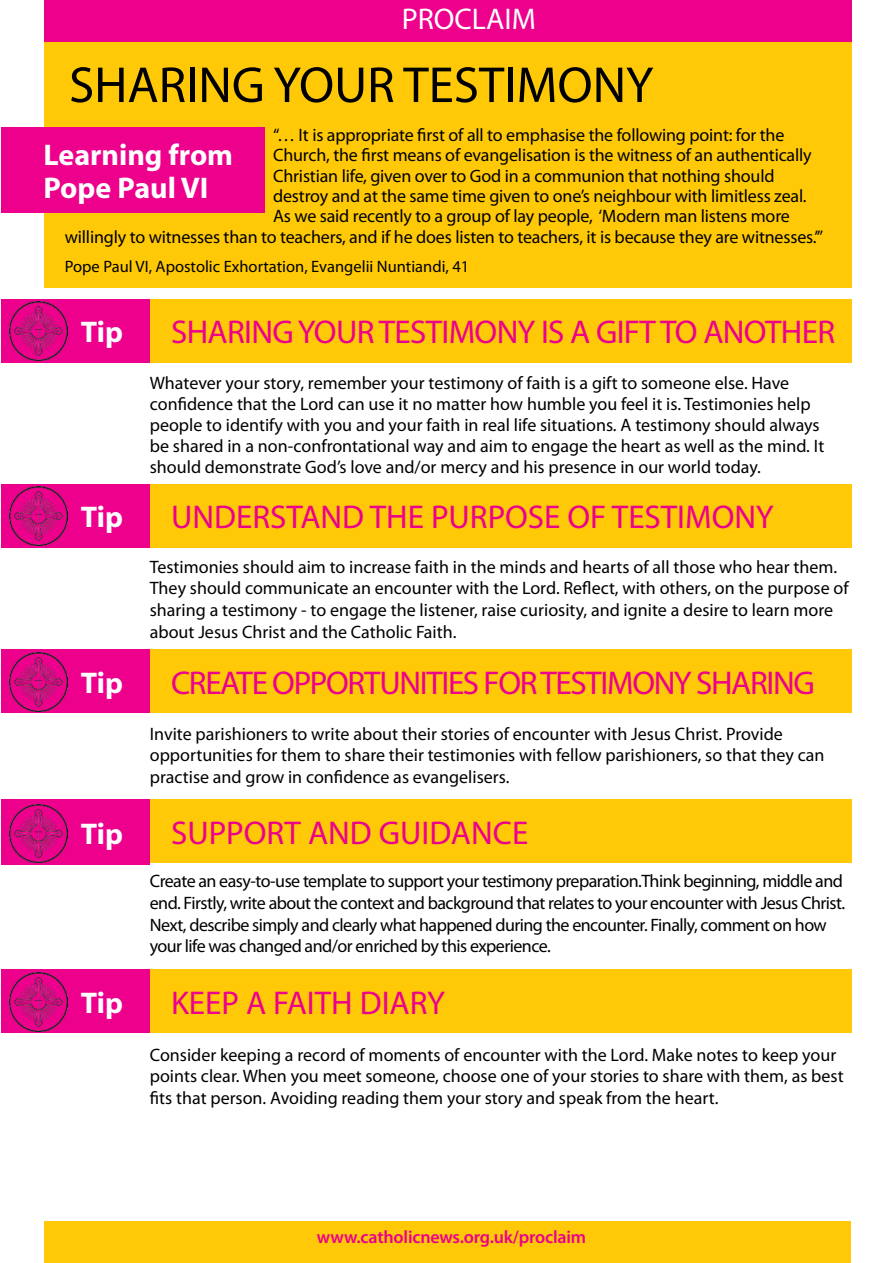
<style>
.page{position:relative;width:893px;height:1263px;background:#fff}
.page>*{position:absolute;margin:0;border:0;box-sizing:border-box;transform-origin:0 0}
.t1{font:51px "Myriad Pro";color:#000}
.t2{font:33px "Myriad Pro";color:#ec008c}
.t3{font:33px "Myriad Pro";letter-spacing:-.04em;color:#ec008c}
.t4{font:33px "Myriad Pro";letter-spacing:-.02em;color:#ec008c}
.t5{font:700 30px/33px "Myriad";color:#fff}
.t6{font:30px "Myriad Pro";color:#fff}
.t7{font:18px/21.6px "Myriad Pro";letter-spacing:-.005em;color:#000}
.t8{font:18px/21.6px "Myriad Pro";letter-spacing:-.03em;color:#000}
.t9{font:600 18px "Myriad Pro";letter-spacing:-.01em;color:#ec008c}
.t10{font:16.5px "Myriad Pro";color:#000}
</style>
<div class="page">
<div style="left:44px;top:0;width:807px;height:43px;background:#ec008c"></div>
<div style="left:44px;top:43px;width:807px;height:245px;background:#ffc907"></div>
<div style="left:1px;top:799px;width:149px;height:64px;background:#ec008c"></div>
<div style="left:150px;top:299px;width:701px;height:63px;background:#ffc907"></div>
<div style="left:150px;top:484px;width:701px;height:63px;background:#ffc907"></div>
<div style="left:150px;top:649px;width:701px;height:64px;background:#ffc907"></div>
<div style="left:150px;top:799px;width:701px;height:64px;background:#ffc907"></div>
<div style="left:44px;top:1222px;width:807px;height:41px;background:#ffc907"></div>
<div style="left:1px;top:128px;width:264px;height:85px;background:#ec008c"></div>
<div style="left:150px;top:969px;width:701px;height:64px;background:#ffc907"></div>
<div style="left:1px;top:969px;width:149px;height:64px;background:#ec008c"></div>
<img style="left:10px;top:973px;width:58px;height:58px">
<div style="left:1px;top:801px;width:149px;height:64px;background:#ec008c"></div>
<img style="left:10px;top:804px;width:58px;height:58px">
<div style="left:1px;top:649px;width:149px;height:64px;background:#ec008c"></div>
<img style="left:10px;top:653px;width:58px;height:58px">
<div style="left:1px;top:484px;width:149px;height:63px;background:#ec008c"></div>
<img style="left:10px;top:487px;width:58px;height:58px">
<div style="left:1px;top:299px;width:149px;height:63px;background:#ec008c"></div>
<img style="left:10px;top:302px;width:58px;height:58px">
<h3 class="t6" style="left:402px;top:0;width:136px">PROCLAIM</h3>
<h1 class="t1" style="left:69px;top:53px;width:586px">SHARING YOUR TESTIMONY</h1>
<p class="t7" style="left:273px;top:124px;width:513px">“… It is appropriate first of all to emphasise the following point: for the</p>
<p class="t7" style="left:273px;top:144px;width:540px">Church, the first means of evangelisation is the witness of an authentically</p>
<p class="t7" style="left:273px;top:164px;width:503px">Christian life, given over to God in a communion that nothing should</p>
<p class="t7" style="left:273px;top:185px;width:535px">destroy and at the same time given to one’s neighbour with limitless zeal.</p>
<p class="t7" style="left:273px;top:205px;width:518px">As we said recently to a group of lay people, ‘Modern man listens more</p>
<p class="t7" style="left:65px;top:226px;width:760px">willingly to witnesses than to teachers, and if he does listen to teachers, it is because they are witnesses.’”</p>
<p class="t10" style="left:65px;top:256px;width:406px">Pope Paul VI, Apostolic Exhortation, Evangelii Nuntiandi, 41</p>
<h3 class="t5" style="left:44px;top:139px;width:191px">Learning from<br>Pope Paul VI</h3>
<h3 class="t5" style="left:81px;top:316px;width:44px">Tip</h3>
<h3 class="t5" style="left:81px;top:501px;width:44px">Tip</h3>
<h3 class="t5" style="left:81px;top:667px;width:44px">Tip</h3>
<h3 class="t5" style="left:81px;top:819px;width:44px">Tip</h3>
<h2 class="t4" style="left:171px;top:312px;width:665px">SHARING YOUR TESTIMONY IS A GIFT TO ANOTHER</h2>
<p class="t7" style="left:150px;top:372px;width:676px;line-height:21px">Whatever your story, remember your testimony of faith is a gift to someone else. Have confidence that the Lord can use it no matter how humble you feel it is. Testimonies help people to identify with you and your faith in real life situations. A testimony should always be shared in a non-confrontational way and aim to engage the heart as well as the mind. It should demonstrate God’s love and/or mercy and his presence in our world today.</p>
<h2 class="t2" style="left:171px;top:497px;width:604px">UNDERSTAND THE PURPOSE OF TESTIMONY</h2>
<p class="t7" style="left:150px;top:556px;width:700px">Testimonies should aim to increase faith in the minds and hearts of all those who hear them.<br>They should communicate an encounter with the Lord. Reflect, with others, on the purpose of sharing a testimony - to engage the listener, raise curiosity, and ignite a desire to learn more about Jesus Christ and the Catholic Faith.</p>
<h2 class="t3" style="left:171px;top:662px;width:645px">CREATE OPPORTUNITIES FOR TESTIMONY SHARING</h2>
<p class="t7" style="left:150px;top:722px;width:676px">Invite parishioners to write about their stories of encounter with Jesus Christ. Provide opportunities for them to share their testimonies with fellow parishioners, so that they can practise and grow in confidence as evangelisers.</p>
<h2 class="t2" style="left:171px;top:812px;width:359px">SUPPORT AND GUIDANCE</h2>
<p class="t8" style="left:150px;top:870px;width:697px">Create an easy-to-use template to support your testimony preparation.Think beginning, middle and end. Firstly, write about the context and background that relates to your encounter with Jesus Christ.<br>Next, describe simply and clearly what happened during the encounter. Finally, comment on how your life was changed and/or enriched by this experience.</p>
<h3 class="t5" style="left:81px;top:987px;width:44px">Tip</h3>
<h2 class="t2" style="left:171px;top:982px;width:275px">KEEP A FAITH DIARY</h2>
<p class="t7" style="left:150px;top:1043px;width:695px">Consider keeping a record of moments of encounter with the Lord. Make notes to keep your points clear. When you meet someone, choose one of your stories to share with them, as best fits that person. Avoiding reading them your story and speak from the heart.</p>
<p class="t9" style="left:317px;top:1225px;width:271px">www.catholicnews.org.uk/proclaim</p>
</div>
